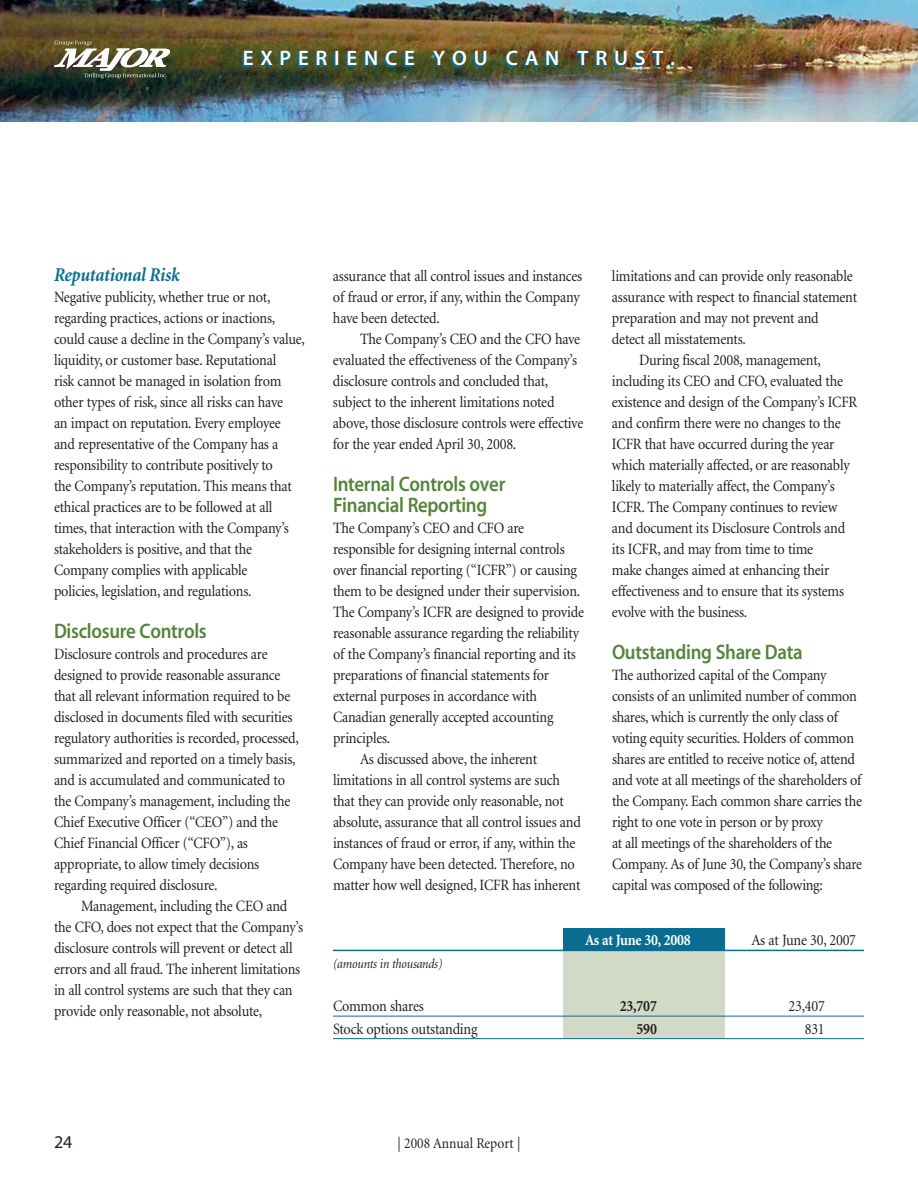
<style>
.page{position:relative;width:918px;height:1188px;background:#fff}
.page>*{position:absolute;margin:0;border:0;box-sizing:border-box;transform-origin:0 0}
.t1{font:600 21px/21px "Myriad";letter-spacing:-.015em;color:#53853a;scale:.9 1}
.t2{font:600 21px "Myriad";letter-spacing:.32em;color:#fff}
.t3{font:italic 700 19.5px "Minion";letter-spacing:-.015em;color:#096d92;scale:.9 1}
.t4{font:18px "Myriad";color:#231f20}
.t5{font:15.75px/21px "Minion";letter-spacing:-.015em;color:#231f20;scale:.9 1}
.t6{font:700 15.75px "Minion";letter-spacing:-.015em;color:#fff;scale:.9 1}
.t7{font:700 15.75px "Minion";letter-spacing:-.015em;color:#231f20;scale:.9 1}
.t8{font:15px "Minion";color:#231f20;scale:.9 1}
.t9{font:italic 13.5px "Minion";letter-spacing:-.015em;color:#231f20;scale:.9 1}
</style>
<div class="page">
<img style="left:0;top:0;width:918px;height:121px">
<img style="left:54px;top:40px;width:116px;height:46px">
<div style="left:563px;top:928px;width:161px;height:111px;background:#d2d9c7"></div>
<div style="left:563px;top:928px;width:161px;height:22px;background:#096d92"></div>
<hr style="left:333px;top:950px;width:531px;height:1px;background:#096d92">
<hr style="left:333px;top:1016px;width:531px;height:1px;background:#096d92">
<hr style="left:333px;top:1038px;width:531px;height:1px;background:#096d92">
<h1 class="t2" style="left:243px;top:50px;width:434px">EXPERIENCE YOU CAN TRUST.</h1>
<p class="t3" style="left:54px;top:267px;width:141px">Reputational Risk</p>
<p class="t5" style="left:54px;top:288px;width:280px">Negative publicity, whether true or not, regarding practices, actions or inactions, could cause a decline in the Company’s value, liquidity, or customer base. Reputational<br>risk cannot be managed in isolation from other types of risk, since all risks can have<br>an impact on reputation. Every employee and representative of the Company has a responsibility to contribute positively to<br>the Company’s reputation. This means that ethical practices are to be followed at all times, that interaction with the Company’s stakeholders is positive, and that the Company complies with applicable<br>policies, legislation, and regulations.</p>
<h1 class="t1" style="left:54px;top:622px;width:171px">Disclosure Controls</h1>
<p class="t5" style="left:54px;top:645px;width:274px">Disclosure controls and procedures are designed to provide reasonable assurance that all relevant information required to be disclosed in documents filed with securities regulatory authorities is recorded, processed, summarized and reported on a timely basis, and is accumulated and communicated to the Company’s management, including the Chief Executive Officer (“CEO”) and the Chief Financial Officer (“CFO”), as appropriate, to allow timely decisions regarding required disclosure.</p>
<p class="t5" style="left:54px;top:897px;width:278px;text-indent:27px">Management, including the CEO and the CFO, does not expect that the Company’s disclosure controls will prevent or detect all errors and all fraud. The inherent limitations in all control systems are such that they can provide only reasonable, not absolute,</p>
<p class="t5" style="left:333px;top:267px;width:279px">assurance that all control issues and instances of fraud or error, if any, within the Company have been detected.</p>
<p class="t5" style="left:333px;top:330px;width:280px;text-indent:27px">The Company’s CEO and the CFO have evaluated the effectiveness of the Company’s disclosure controls and concluded that, subject to the inherent limitations noted above, those disclosure controls were effective for the year ended April 30, 2008.</p>
<h1 class="t1" style="left:333px;top:476px;width:193px">Internal Controls over<br>Financial Reporting</h1>
<p class="t5" style="left:333px;top:519px;width:214px">The Company’s CEO and CFO are</p>
<p class="t5" style="left:333px;top:540px;width:259px">responsible for designing internal controls</p>
<p class="t5" style="left:333px;top:561px;width:273px">over financial reporting (“ICFR”) or causing</p>
<p class="t5" style="left:333px;top:582px;width:276px">them to be designed under their supervision.</p>
<p class="t5" style="left:333px;top:603px;width:280px">The Company’s ICFR are designed to provide</p>
<p class="t5" style="left:333px;top:624px;width:275px">reasonable assurance regarding the reliability</p>
<p class="t5" style="left:333px;top:645px;width:272px">of the Company’s financial reporting and its</p>
<p class="t5" style="left:333px;top:666px;width:242px">preparations of financial statements for</p>
<p class="t5" style="left:333px;top:687px;width:228px">external purposes in accordance with</p>
<p class="t5" style="left:333px;top:708px;width:247px">Canadian generally accepted accounting</p>
<p class="t5" style="left:333px;top:729px;width:65px">principles.</p>
<p class="t5" style="left:360px;top:750px;width:198px">As discussed above, the inherent</p>
<p class="t5" style="left:333px;top:771px;width:254px">limitations in all control systems are such</p>
<p class="t5" style="left:333px;top:792px;width:258px">that they can provide only reasonable, not</p>
<p class="t5" style="left:333px;top:813px;width:277px">absolute, assurance that all control issues and</p>
<p class="t5" style="left:333px;top:834px;width:271px">instances of fraud or error, if any, within the</p>
<p class="t5" style="left:333px;top:855px;width:270px">Company have been detected. Therefore, no</p>
<p class="t5" style="left:333px;top:876px;width:277px">matter how well designed, ICFR has inherent</p>
<p class="t5" style="left:612px;top:267px;width:269px">limitations and can provide only reasonable</p>
<p class="t5" style="left:612px;top:288px;width:274px">assurance with respect to financial statement</p>
<p class="t5" style="left:612px;top:309px;width:231px">preparation and may not prevent and</p>
<p class="t5" style="left:612px;top:330px;width:150px">detect all misstatements.</p>
<p class="t5" style="left:639px;top:351px;width:204px">During fiscal 2008, management,</p>
<p class="t5" style="left:612px;top:372px;width:258px">including its CEO and CFO, evaluated the</p>
<p class="t5" style="left:612px;top:393px;width:274px">existence and design of the Company’s ICFR</p>
<p class="t5" style="left:612px;top:414px;width:256px">and confirm there were no changes to the</p>
<p class="t5" style="left:612px;top:435px;width:249px">ICFR that have occurred during the year</p>
<p class="t5" style="left:612px;top:456px;width:266px">which materially affected, or are reasonably</p>
<p class="t5" style="left:612px;top:477px;width:249px">likely to materially affect, the Company’s</p>
<p class="t5" style="left:612px;top:498px;width:252px">ICFR. The Company continues to review</p>
<p class="t5" style="left:612px;top:519px;width:261px">and document its Disclosure Controls and</p>
<p class="t5" style="left:612px;top:540px;width:225px">its ICFR, and may from time to time</p>
<p class="t5" style="left:612px;top:561px;width:243px">make changes aimed at enhancing their</p>
<p class="t5" style="left:612px;top:582px;width:259px">effectiveness and to ensure that its systems</p>
<p class="t5" style="left:612px;top:603px;width:152px">evolve with the business.</p>
<h1 class="t1" style="left:612px;top:644px;width:213px">Outstanding Share Data</h1>
<p class="t5" style="left:612px;top:666px;width:279px">The authorized capital of the Company consists of an unlimited number of common shares, which is currently the only class of voting equity securities. Holders of common shares are entitled to receive notice of, attend and vote at all meetings of the shareholders of the Company. Each common share carries the right to one vote in person or by proxy<br>at all meetings of the shareholders of the Company. As of June 30, the Company’s share capital was composed of the following:</p>
<p class="t6" style="left:585px;top:934px;width:119px">As at June 30, 2008</p>
<p class="t5" style="left:752px;top:931px;width:118px">As at June 30, 2007</p>
<p class="t9" style="left:333px;top:958px;width:123px">(amounts in thousands)</p>
<p class="t5" style="left:333px;top:997px;width:102px">Common shares</p>
<p class="t7" style="left:620px;top:1000px;width:43px">23,707</p>
<p class="t5" style="left:789px;top:997px;width:42px">23,407</p>
<p class="t5" style="left:333px;top:1020px;width:162px">Stock options outstanding</p>
<p class="t7" style="left:637px;top:1023px;width:24px">590</p>
<p class="t5" style="left:805px;top:1020px;width:24px">831</p>
<p class="t4" style="left:54px;top:1135px;width:20px">24</p>
<p class="t8" style="left:397px;top:1137px;width:138px">| 2008 Annual Report |</p>
</div>
